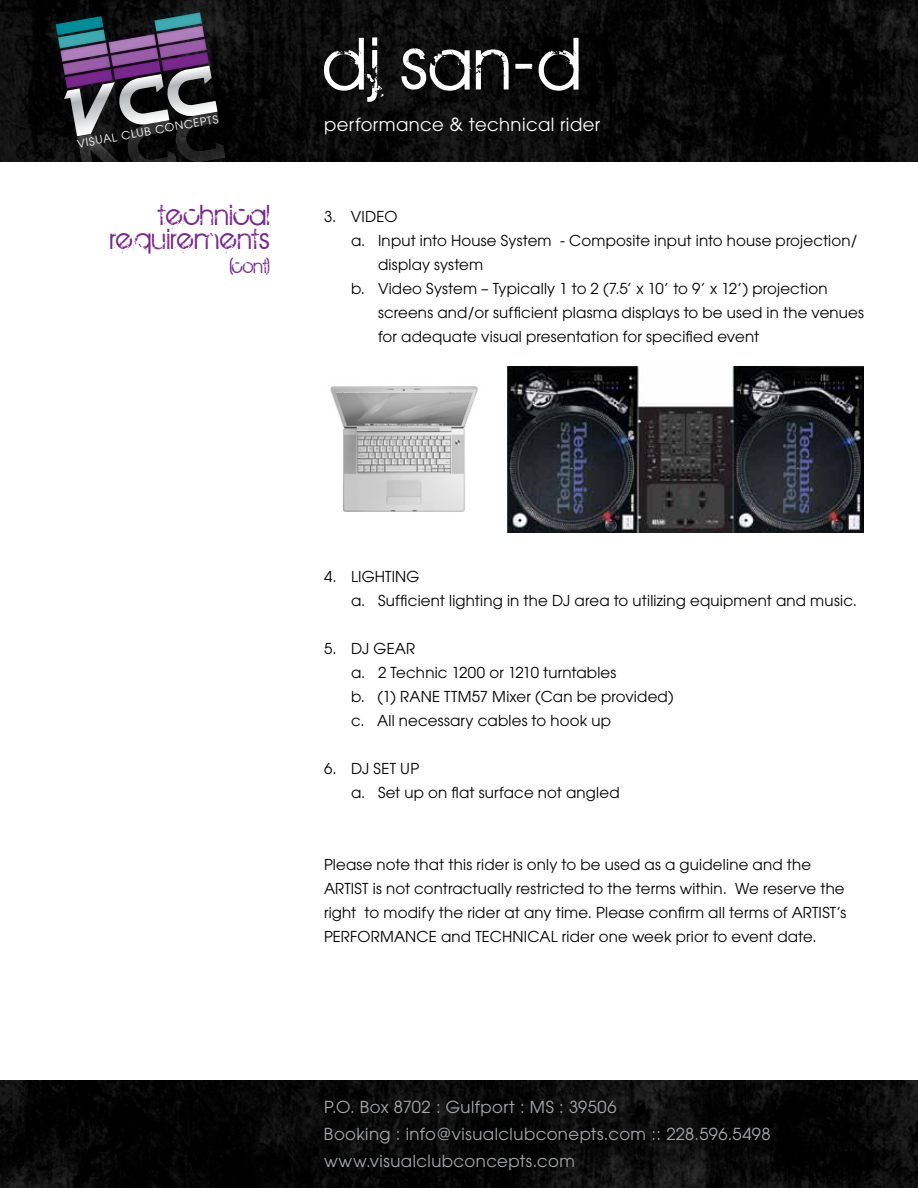
<style>
.page{position:relative;width:918px;height:1188px;background:#fff}
.page>*{position:absolute;margin:0;border:0;box-sizing:border-box;transform-origin:0 0}
.t1{font:81px "BIRTHOFAHERO";color:#fff}
.t2{font:31.5px/24px "BIRTHOFAHERO";letter-spacing:.03em;color:#78278b;text-align:right}
.t3{font:21px "BIRTHOFAHERO";color:#78278b}
.t4{font:18px "Avant Garde";letter-spacing:.025em;color:#fff}
.t5{font:16.5px/27px "Avant Garde";letter-spacing:.03em;color:#a7a9ac}
.t6{font:15px/24px "Avant Garde";letter-spacing:.01em;color:#000}
.t7{font:11.1px "Avant Garde";color:#fff}
</style>
<div class="page">
<img style="left:0;top:0;width:918px;height:162px">
<img style="left:50px;top:90px;width:6px;height:13px">
<img style="left:48px;top:77px;width:8px;height:13px">
<img style="left:46px;top:63px;width:10px;height:14px">
<img style="left:140px;top:0;width:77px;height:12px">
<img style="left:43px;top:50px;width:13px;height:13px">
<img style="left:41px;top:1px;width:77px;height:49px">
<img style="left:228px;top:145px;width:8px;height:14px">
<svg style="left:56px;top:12px;width:172px;height:150px;background:#443f4f"></svg>
<img style="left:168px;top:159px;width:68px;height:3px">
<img style="left:507px;top:366px;width:357px;height:166px">
<img style="left:0;top:1080px;width:918px;height:108px">
<img style="left:330px;top:386px;width:148px;height:126px">
<p class="t7" style="left:76px;top:137px;width:144px;rotate:-10deg">VISUAL CLUB CONCEPTS</p>
<h2 class="t2" style="left:110px;top:202px;width:161px">technical requirements</h2>
<h3 class="t3" style="left:230px;top:255px;width:41px">(cont)</h3>
<h1 class="t1" style="left:324px;top:19px;width:258px">dj san-d</h1>
<p class="t4" style="left:324px;top:114px;width:278px">performance &amp; technical rider</p>
<p class="t6" style="left:324px;top:205px;width:75px">3. VIDEO</p>
<p class="t6" style="left:351px;top:229px;width:508px">a. Input into House System - Composite input into house projection/</p>
<p class="t6" style="left:378px;top:253px;width:107px">display system</p>
<p class="t6" style="left:351px;top:277px;width:478px">b. Video System – Typically 1 to 2 (7.5’ x 10’ to 9’ x 12’) projection</p>
<p class="t6" style="left:378px;top:301px;width:488px">screens and/or sufficient plasma displays to be used in the venues</p>
<p class="t6" style="left:378px;top:325px;width:383px">for adequate visual presentation for specified event</p>
<p class="t6" style="left:351px;top:565px;width:508px;text-indent:-27px">4. LIGHTING<br>a. Sufficient lighting in the DJ area to utilizing equipment and music.</p>
<p class="t6" style="left:351px;top:637px;width:324px;text-indent:-27px">5. DJ GEAR<br>a. 2 Technic 1200 or 1210 turntables<br>b. (1) RANE TTM57 Mixer (Can be provided) c. All necessary cables to hook up</p>
<p class="t6" style="left:351px;top:757px;width:270px;text-indent:-27px">6. DJ SET UP<br>a. Set up on flat surface not angled</p>
<p class="t6" style="left:324px;top:853px;width:524px">Please note that this rider is only to be used as a guideline and the ARTIST is not contractually restricted to the terms within. We reserve the right to modify the rider at any time. Please confirm all terms of ARTIST’s PERFORMANCE and TECHNICAL rider one week prior to event date.</p>
<p class="t5" style="left:324px;top:1094px;width:448px">P.O. Box 8702 : Gulfport : MS : 39506<br>Booking : info@visualclubconepts.com :: 228.596.5498 www.visualclubconcepts.com</p>
</div>
